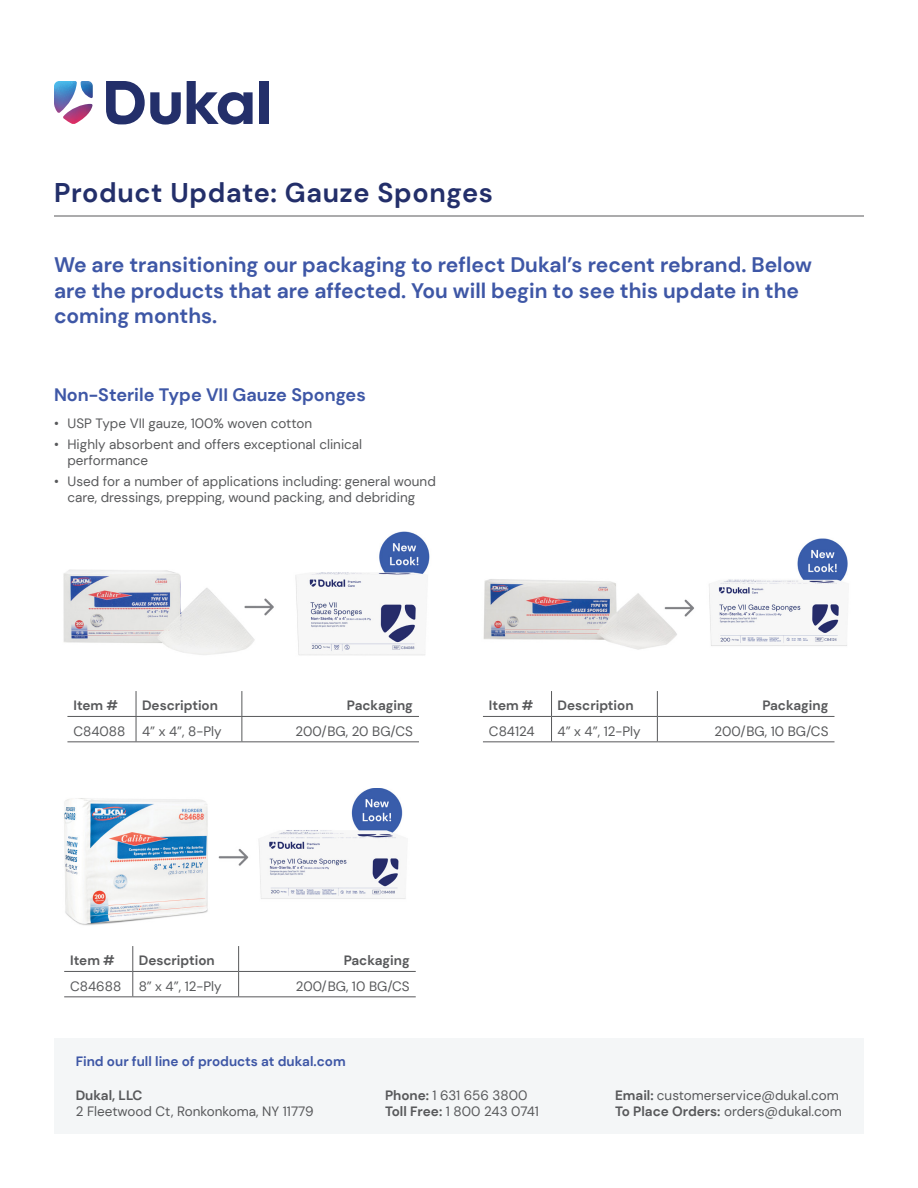
<style>
.page{position:relative;width:918px;height:1188px;background:#fff}
.page>*{position:absolute;margin:0;border:0;box-sizing:border-box;transform-origin:0 0}
.DM_Sans_Bold{font:700 27px "DM Sans";letter-spacing:.025em;color:#232f6a}
.t1{font:700 21px/25.2px "DM Sans";color:#3e57a6}
.t2{font:700 18px "DM Sans";color:#3e57a6}
.t3{font:13.5px/16.2px "DM Sans";color:#58595b}
.t4{font:700 13.5px "DM Sans";color:#58595b}
.t5{font:700 13.5px "DM Sans";color:#3e57a6}
.s1{font-weight:700}
</style>
<div class="page">
<svg style="left:54px;top:81px;width:39px;height:43px"></svg>
<div style="left:259px;top:81px;width:9px;height:43px;background:#232f6a"></div>
<svg style="left:187px;top:81px;width:66px;height:44px"></svg>
<svg style="left:106px;top:81px;width:75px;height:44px"></svg>
<hr style="left:54px;top:216px;width:810px;height:1px;background:#58595b">
<div style="left:54px;top:1039px;width:810px;height:95px;background:#f4f6f7"></div>
<hr style="left:67px;top:716px;width:69px;height:1px;background:#58595b">
<hr style="left:136px;top:716px;width:106px;height:1px;background:#58595b">
<svg style="left:136px;top:691px;width:1px;height:50px"></svg>
<hr style="left:242px;top:716px;width:177px;height:1px;background:#58595b">
<svg style="left:241px;top:691px;width:1px;height:50px"></svg>
<hr style="left:67px;top:741px;width:69px;height:1px;background:#58595b">
<hr style="left:136px;top:741px;width:106px;height:1px;background:#58595b">
<hr style="left:242px;top:741px;width:177px;height:1px;background:#58595b">
<img style="left:63px;top:531px;width:367px;height:125px">
<hr style="left:483px;top:716px;width:69px;height:1px;background:#58595b">
<hr style="left:552px;top:716px;width:105px;height:1px;background:#58595b">
<svg style="left:551px;top:691px;width:1px;height:50px"></svg>
<hr style="left:657px;top:716px;width:177px;height:1px;background:#58595b">
<svg style="left:657px;top:691px;width:1px;height:50px"></svg>
<hr style="left:483px;top:741px;width:69px;height:1px;background:#58595b">
<hr style="left:552px;top:741px;width:105px;height:1px;background:#58595b">
<hr style="left:657px;top:741px;width:177px;height:1px;background:#58595b">
<img style="left:483px;top:538px;width:365px;height:112px">
<hr style="left:64px;top:971px;width:69px;height:1px;background:#58595b">
<hr style="left:133px;top:971px;width:106px;height:1px;background:#58595b">
<svg style="left:132px;top:946px;width:1px;height:50px"></svg>
<hr style="left:239px;top:971px;width:177px;height:1px;background:#58595b">
<svg style="left:238px;top:946px;width:1px;height:50px"></svg>
<hr style="left:64px;top:996px;width:69px;height:1px;background:#58595b">
<hr style="left:133px;top:996px;width:106px;height:1px;background:#58595b">
<hr style="left:239px;top:996px;width:177px;height:1px;background:#58595b">
<img style="left:64px;top:789px;width:342px;height:136px">
<p class="DM_Sans_Bold" style="left:54px;top:176px;width:441px">Product Update: Gauze Sponges</p>
<p class="t1" style="left:54px;top:252px;width:759px">We are transitioning our packaging to reflect Dukal’s recent rebrand. Below are the products that are affected. You will begin to see this update in the coming months.</p>
<p class="t2" style="left:54px;top:384px;width:313px">Non-Sterile Type VII Gauze Sponges</p>
<p class="t3" style="left:54px;top:415px;width:260px">• USP Type VII gauze, 100% woven cotton</p>
<p class="t3" style="left:68px;top:436px;width:296px;text-indent:-14px">• Highly absorbent and offers exceptional clinical performance</p>
<p class="t3" style="left:54px;top:473px;width:383px;text-align:center">• Used for a number of applications including: general wound care, dressings, prepping, wound packing, and debriding</p>
<p class="t4" style="left:73px;top:697px;width:46px">Item #</p>
<p class="t4" style="left:142px;top:697px;width:78px">Description</p>
<p class="t4" style="left:347px;top:697px;width:68px">Packaging</p>
<p class="t3" style="left:73px;top:723px;width:53px">C84088</p>
<p class="t3" style="left:142px;top:723px;width:81px">4” x 4”, 8-Ply</p>
<p class="t3" style="left:296px;top:723px;width:119px">200/BG, 20 BG/CS</p>
<p class="t4" style="left:489px;top:697px;width:46px">Item #</p>
<p class="t4" style="left:558px;top:697px;width:78px">Description</p>
<p class="t4" style="left:762px;top:697px;width:68px">Packaging</p>
<p class="t3" style="left:489px;top:723px;width:47px">C84124</p>
<p class="t3" style="left:558px;top:723px;width:85px">4” x 4”, 12-Ply</p>
<p class="t3" style="left:715px;top:723px;width:115px">200/BG, 10 BG/CS</p>
<p class="t4" style="left:70px;top:952px;width:46px">Item #</p>
<p class="t4" style="left:139px;top:952px;width:78px">Description</p>
<p class="t4" style="left:344px;top:952px;width:68px">Packaging</p>
<p class="t3" style="left:70px;top:978px;width:53px">C84688</p>
<p class="t3" style="left:139px;top:978px;width:85px">8” x 4”, 12-Ply</p>
<p class="t3" style="left:296px;top:978px;width:115px">200/BG, 10 BG/CS</p>
<p class="t5" style="left:76px;top:1053px;width:272px">Find our full line of products at dukal.com</p>
<p class="t4" style="left:76px;top:1087px;width:68px">Dukal, LLC</p>
<p class="t3" style="left:76px;top:1103px;width:239px">2 Fleetwood Ct, Ronkonkoma, NY 11779</p>
<p class="t3" style="left:385px;top:1087px;width:155px"><span class="s1">Phone:</span> 1 631 656 3800<br><span class="s1">Toll Free:</span> 1 800 243 0741</p>
<p class="t3" style="left:615px;top:1087px;width:228px"><span class="s1">Email:</span> customerservice@dukal.com<br><span class="s1">To Place Orders:</span> orders@dukal.com</p>
</div>
